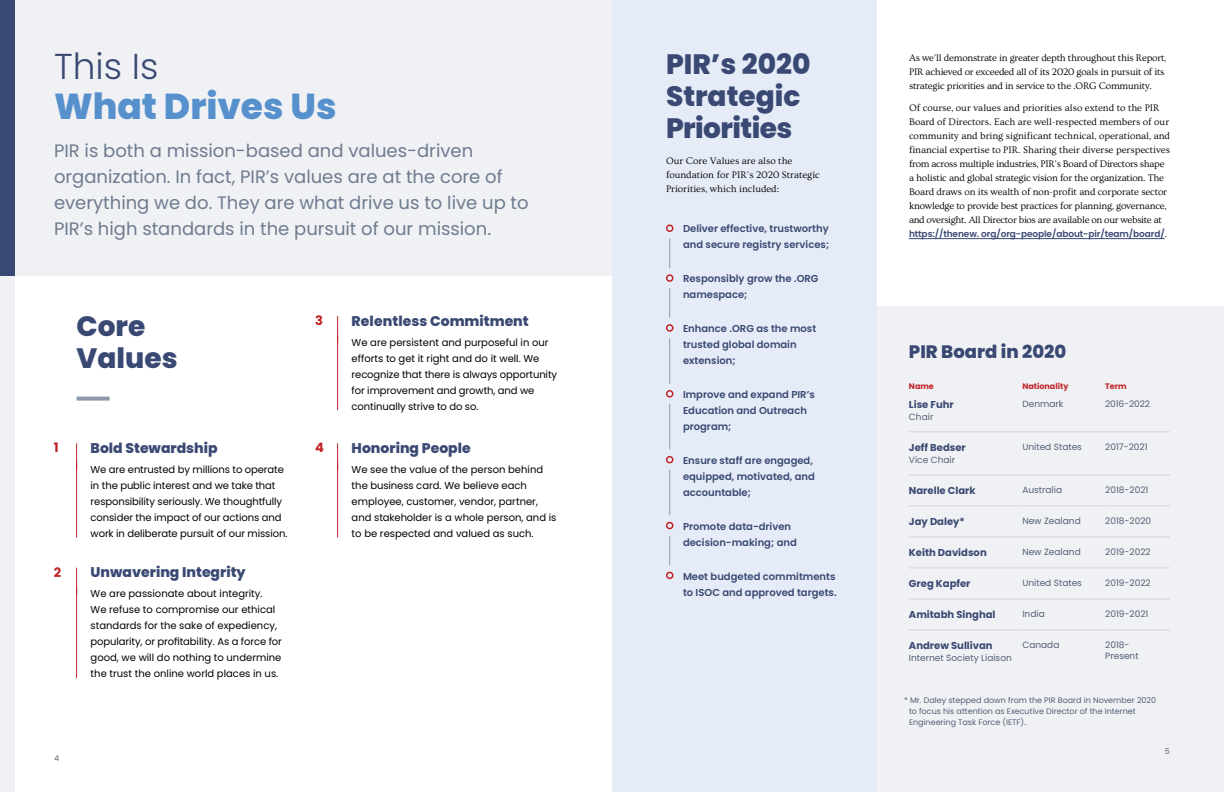
<style>
.page{position:relative;width:1224px;height:792px;background:#fff}
.page>*{position:absolute;margin:0;border:0;box-sizing:border-box;transform-origin:0 0}
.t1{font:800 36px "Poppins";color:#5690cd}
.t2{font:300 36px "Poppins";color:#3a4973}
.t3{font:800 28px/32px "Poppins";color:#3a4973}
.t4{font:18px/26px "Poppins";color:#6e7b8f}
.t5{font:800 18px "Poppins";color:#3a4973}
.t6{font:800 14px "Poppins";color:#3a4973}
.t7{font:700 13px "Poppins";color:#c02327}
.t8{font:10px/16px "Poppins";color:#000}
.t9{font:10px/14px "Ovo";letter-spacing:-.02em;color:#000}
.t10{font:600 10px/16px "Poppins";color:#3a4973}
.t11{font:700 10px "Poppins";color:#3a4973}
.t12{font:10px/14px "Ovo";color:#000}
.t13{font:9px/11px "Poppins";color:#526075}
.t14{font:600 9px "Poppins";letter-spacing:-.01em;color:#3a4973}
.t15{font:8px/11px "Poppins";color:#526075}
.t16{font:700 8px "Poppins";color:#c02327}
.t17{font:500 8px "Poppins";color:#7e7d80}
.s1{font-family:"Ovo";font-weight:400;font-size:10px;color:#000}
</style>
<div class="page">
<div style="left:874px;top:306px;width:350px;height:486px;background:#f0f1f4"></div>
<div style="left:612px;top:0;width:264px;height:792px;background:#e6ecf7"></div>
<div style="left:0;top:0;width:14px;height:792px;background:#f0f1f4"></div>
<div style="left:0;top:0;width:612px;height:275px;background:#f0f1f4"></div>
<div style="left:0;top:0;width:14px;height:275px;background:#3a4973"></div>
<hr style="left:909px;top:238px;width:256px;height:1px;background:#3a4973">
<svg style="left:77px;top:397px;width:33px;height:4px"></svg>
<svg style="left:76px;top:443px;width:1px;height:19px"></svg>
<hr style="left:76px;top:462px;width:1px;height:75px;background:#c02327">
<svg style="left:337px;top:316px;width:1px;height:19px"></svg>
<hr style="left:337px;top:335px;width:1px;height:75px;background:#c02327">
<svg style="left:76px;top:568px;width:1px;height:19px"></svg>
<hr style="left:76px;top:587px;width:1px;height:91px;background:#c02327">
<svg style="left:337px;top:443px;width:1px;height:19px"></svg>
<hr style="left:337px;top:462px;width:1px;height:75px;background:#c02327">
<div style="left:666px;top:224px;width:7px;height:8px;border:2px solid #c02327;border-radius:50%"></div>
<div style="left:666px;top:274px;width:7px;height:8px;border:2px solid #c02327;border-radius:50%"></div>
<div style="left:666px;top:324px;width:7px;height:8px;border:2px solid #c02327;border-radius:50%"></div>
<div style="left:666px;top:390px;width:7px;height:8px;border:2px solid #c02327;border-radius:50%"></div>
<div style="left:666px;top:456px;width:7px;height:7px;border:2px solid #c02327;border-radius:50%"></div>
<div style="left:666px;top:522px;width:7px;height:7px;border:2px solid #c02327;border-radius:50%"></div>
<div style="left:666px;top:572px;width:7px;height:7px;border:2px solid #c02327;border-radius:50%"></div>
<hr style="left:669px;top:288px;width:1px;height:30px;background:#8d98aa">
<hr style="left:669px;top:238px;width:1px;height:30px;background:#8d98aa">
<hr style="left:669px;top:338px;width:1px;height:46px;background:#8d98aa">
<hr style="left:669px;top:404px;width:1px;height:45px;background:#8d98aa">
<hr style="left:669px;top:470px;width:1px;height:45px;background:#8d98aa">
<svg style="left:669px;top:536px;width:1px;height:29px"></svg>
<hr style="left:909px;top:432px;width:113px;height:1px;background:#d5d4d5">
<hr style="left:1022px;top:432px;width:83px;height:1px;background:#d5d4d5">
<hr style="left:1105px;top:432px;width:65px;height:1px;background:#d5d4d5">
<hr style="left:909px;top:475px;width:113px;height:1px;background:#d5d4d5">
<hr style="left:1022px;top:475px;width:83px;height:1px;background:#d5d4d5">
<hr style="left:1105px;top:475px;width:65px;height:1px;background:#d5d4d5">
<hr style="left:909px;top:506px;width:113px;height:1px;background:#d5d4d5">
<hr style="left:1022px;top:506px;width:83px;height:1px;background:#d5d4d5">
<hr style="left:1105px;top:506px;width:65px;height:1px;background:#d5d4d5">
<hr style="left:909px;top:537px;width:113px;height:1px;background:#d5d4d5">
<hr style="left:1022px;top:537px;width:83px;height:1px;background:#d5d4d5">
<hr style="left:1105px;top:537px;width:65px;height:1px;background:#d5d4d5">
<hr style="left:909px;top:568px;width:113px;height:1px;background:#d5d4d5">
<hr style="left:1022px;top:568px;width:83px;height:1px;background:#d5d4d5">
<hr style="left:1105px;top:568px;width:65px;height:1px;background:#d5d4d5">
<hr style="left:909px;top:599px;width:113px;height:1px;background:#d5d4d5">
<hr style="left:1022px;top:599px;width:83px;height:1px;background:#d5d4d5">
<hr style="left:1105px;top:599px;width:65px;height:1px;background:#d5d4d5">
<hr style="left:909px;top:630px;width:113px;height:1px;background:#d5d4d5">
<hr style="left:1022px;top:630px;width:83px;height:1px;background:#d5d4d5">
<hr style="left:1105px;top:630px;width:65px;height:1px;background:#d5d4d5">
<h1 class="t2" style="left:54px;top:46px;width:106px">This Is</h1>
<h1 class="t1" style="left:54px;top:86px;width:284px">What Drives Us</h1>
<h3 class="t4" style="left:54px;top:138px;width:476px">PIR is both a mission-based and values-driven organization. In fact, PIR’s values are at the core of everything we do. They are what drive us to live up to PIR’s high standards in the pursuit of our mission.</h3>
<h2 class="t3" style="left:77px;top:310px;width:102px">Core<br>Values</h2>
<h3 class="t7" style="left:315px;top:313px;width:9px">3</h3>
<h3 class="t7" style="left:54px;top:440px;width:6px">1</h3>
<h3 class="t7" style="left:54px;top:565px;width:9px">2</h3>
<h3 class="t6" style="left:91px;top:440px;width:129px">Bold Stewardship</h3>
<p class="t8" style="left:91px;top:462px;width:198px">We are entrusted by millions to operate in the public interest and we take that responsibility seriously. We thoughtfully consider the impact of our actions and work in deliberate pursuit of our mission.</p>
<h3 class="t6" style="left:91px;top:564px;width:157px">Unwavering Integrity</h3>
<p class="t8" style="left:91px;top:586px;width:193px">We are passionate about integrity.<br>We refuse to compromise our ethical standards for the sake of expediency, popularity, or profitability. As a force for good, we will do nothing to undermine the trust the online world places in us.</p>
<h3 class="t7" style="left:315px;top:440px;width:10px">4</h3>
<h3 class="t6" style="left:352px;top:313px;width:179px">Relentless Commitment</h3>
<p class="t8" style="left:352px;top:334px;width:207px">We are persistent and purposeful in our efforts to get it right and do it well. We recognize that there is always opportunity for improvement and growth, and we continually strive to do so.</p>
<h3 class="t6" style="left:352px;top:440px;width:121px">Honoring People</h3>
<p class="t8" style="left:352px;top:462px;width:206px">We see the value of the person behind the business card. We believe each employee, customer, vendor, partner, and stakeholder is a whole person, and is to be respected and valued as such.</p>
<p class="t17" style="left:54px;top:754px;width:7px">4</p>
<h2 class="t3" style="left:666px;top:48px;width:146px">PIR’s 2020<br>Strategic<br>Priorities</h2>
<p class="t12" style="left:666px;top:154px;width:155px">Our Core Values are also the foundation for PIR’s 2020 Strategic<br>Priorities, which included:</p>
<p class="t10" style="left:683px;top:220px;width:148px">Deliver effective, trustworthy and secure registry services;</p>
<p class="t10" style="left:683px;top:270px;width:137px">Responsibly grow the .ORG namespace;</p>
<p class="t10" style="left:683px;top:320px;width:135px">Enhance .ORG as the most trusted global domain extension;</p>
<p class="t10" style="left:683px;top:386px;width:133px">Improve and expand PIR’s<br>Education and Outreach program;</p>
<p class="t10" style="left:683px;top:452px;width:133px">Ensure staff are engaged, equipped, motivated, and accountable;</p>
<p class="t10" style="left:683px;top:518px;width:115px">Promote data-driven decision-making; and</p>
<p class="t10" style="left:683px;top:568px;width:155px">Meet budgeted commitments to ISOC and approved targets.</p>
<p class="t9" style="left:909px;top:51px;width:259px">As we’ll demonstrate in greater depth throughout this Report,<br>PIR achieved or exceeded all of its 2020 goals in pursuit of its strategic priorities and in service to the .ORG Community.</p>
<p class="t9" style="left:909px;top:101px;width:263px">Of course, our values and priorities also extend to the PIR Board of Directors. Each are well-respected members of our community and bring significant technical, operational, and financial expertise to PIR. Sharing their diverse perspectives from across multiple industries, PIR’s Board of Directors shape a holistic and global strategic vision for the organization. The Board draws on its wealth of non-profit and corporate sector knowledge to provide best practices for planning, governance, and oversight. All Director bios are available on our website at</p>
<p class="t14" style="left:909px;top:228px;width:260px">https://thenew. org/org-people/about-pir/team/board/<span class="s1">.</span></p>
<h3 class="t5" style="left:909px;top:342px;width:159px">PIR Board in 2020</h3>
<p class="t16" style="left:909px;top:381px;width:26px">Name</p>
<p class="t16" style="left:1022px;top:381px;width:47px">Nationality</p>
<p class="t16" style="left:1105px;top:381px;width:23px">Term</p>
<p class="t11" style="left:909px;top:399px;width:46px">Lise Fuhr</p>
<p class="t13" style="left:909px;top:411px;width:26px">Chair</p>
<p class="t13" style="left:1022px;top:399px;width:43px">Denmark</p>
<p class="t13" style="left:1105px;top:399px;width:46px">2016-2022</p>
<p class="t11" style="left:909px;top:442px;width:58px">Jeff Bedser</p>
<p class="t13" style="left:909px;top:454px;width:48px">Vice Chair</p>
<p class="t13" style="left:1022px;top:442px;width:61px">United States</p>
<p class="t13" style="left:1105px;top:442px;width:44px">2017-2021</p>
<p class="t11" style="left:909px;top:485px;width:68px">Narelle Clark</p>
<p class="t13" style="left:1022px;top:485px;width:41px">Australia</p>
<p class="t13" style="left:1105px;top:485px;width:45px">2018-2021</p>
<p class="t11" style="left:909px;top:516px;width:57px">Jay Daley*</p>
<p class="t13" style="left:1022px;top:516px;width:60px">New Zealand</p>
<p class="t13" style="left:1105px;top:516px;width:47px">2018-2020</p>
<p class="t11" style="left:909px;top:547px;width:79px">Keith Davidson</p>
<p class="t13" style="left:1022px;top:547px;width:60px">New Zealand</p>
<p class="t13" style="left:1105px;top:547px;width:47px">2019-2022</p>
<p class="t11" style="left:909px;top:578px;width:63px">Greg Kapfer</p>
<p class="t13" style="left:1022px;top:578px;width:61px">United States</p>
<p class="t13" style="left:1105px;top:578px;width:47px">2019-2022</p>
<p class="t11" style="left:909px;top:609px;width:88px">Amitabh Singhal</p>
<p class="t13" style="left:1022px;top:609px;width:24px">India</p>
<p class="t13" style="left:1105px;top:609px;width:45px">2019-2021</p>
<p class="t11" style="left:909px;top:640px;width:85px">Andrew Sullivan</p>
<p class="t13" style="left:909px;top:652px;width:104px">Internet Society Liaison</p>
<p class="t13" style="left:1022px;top:640px;width:39px">Canada</p>
<p class="t13" style="left:1105px;top:640px;width:35px">2018-<br>Present</p>
<p class="t15" style="left:909px;top:695px;width:249px;text-indent:-5px">* Mr. Daley stepped down from the PIR Board in November 2020 to focus his attention as Executive Director of the Internet<br>Engineering Task Force (IETF)..</p>
<p class="t17" style="left:1165px;top:747px;width:7px">5</p>
</div>
